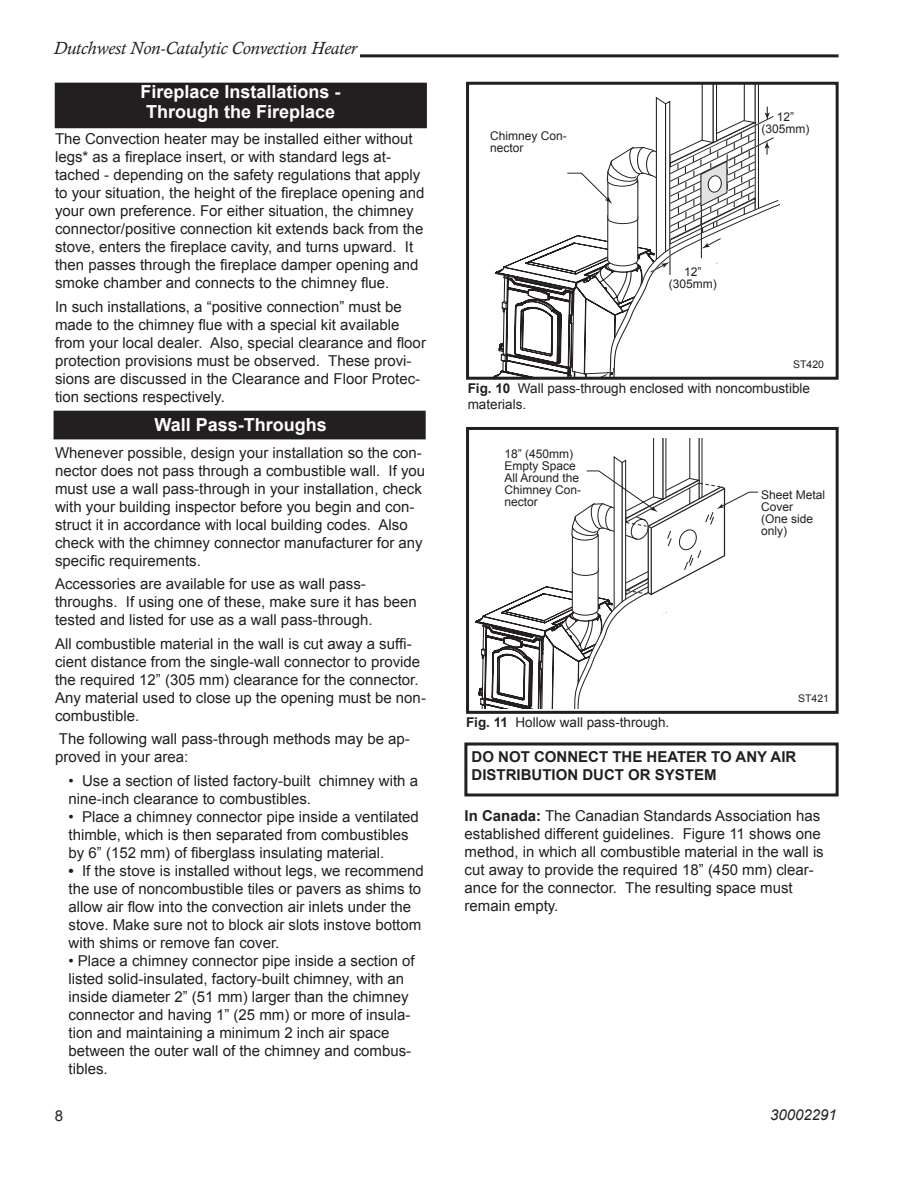
<style>
.page{position:relative;width:918px;height:1188px;background:#fff}
.page>*{position:absolute;margin:0;border:0;box-sizing:border-box;transform-origin:0 0}
.t1{font:700 18px/19.5px "Arial";color:#fff;text-align:center}
.t2{font:italic 18px "Calisto";color:#231f20}
.t3{font:15px/18px "Arial";color:#231f20}
.t4{font:700 15px/18px "Arial";color:#231f20}
.t5{font:italic 15px "Arial";color:#231f20}
.t6{font:13.5px/16.2px "Arial";color:#231f20}
.t7{font:12px/12px "Arial";color:#231f20}
.t8{font:11.85px/14.2px "Helvetica";color:#231f20}
.t9{font:10.5px "Arial";color:#231f20}
.s1{font-weight:700}
</style>
<div class="page">
<hr style="left:360px;top:54px;width:479px;height:3px;background:#231f20">
<div style="left:54px;top:411px;width:371px;height:28px;background:#231f20"></div>
<div style="left:56px;top:83px;width:370px;height:45px;background:#231f20"></div>
<div style="left:464px;top:742px;width:375px;height:54px;border:3px solid #231f20"></div>
<svg style="left:494px;top:86px;width:286px;height:290px"></svg>
<div style="left:466px;top:82px;width:373px;height:298px;border:3px solid #231f20"></div>
<svg style="left:475px;top:439px;width:283px;height:270px"></svg>
<div style="left:466px;top:427px;width:373px;height:287px;border:3px solid #231f20"></div>
<p class="t2" style="left:54px;top:38px;width:305px">Dutchwest Non-Catalytic Convection Heater</p>
<p class="t1" style="left:140px;top:82px;width:202px">Fireplace Installations -<br>Through the Fireplace</p>
<p class="t3" style="left:55px;top:130px;width:371px">The Convection heater may be installed either without legs* as a fireplace insert, or with standard legs at&shy;tached - depending on the safety regulations that apply to your situation, the height of the fireplace opening and your own preference. For either situation, the chimney connector/positive connection kit extends back from the stove, enters the fireplace cavity, and turns upward. It then passes through the fireplace damper opening and smoke chamber and connects to the chimney flue.</p>
<p class="t3" style="left:55px;top:297px;width:372px">In such installations, a “positive connection” must be made to the chimney flue with a special kit available from your local dealer. Also, special clearance and floor protection provisions must be observed. These provi&shy;sions are discussed in the Clearance and Floor Protec&shy;tion sections respectively.</p>
<p class="t1" style="left:154px;top:415px;width:174px">Wall Pass-Throughs</p>
<p class="t3" style="left:55px;top:444px;width:372px">Whenever possible, design your installation so the con&shy;nector does not pass through a combustible wall. If you must use a wall pass-through in your installation, check with your building inspector before you begin and con&shy;struct it in accordance with local building codes. Also check with the chimney connector manufacturer for any specific requirements.</p>
<p class="t3" style="left:55px;top:575px;width:363px">Accessories are available for use as wall pass&shy;throughs. If using one of these, make sure it has been tested and listed for use as a wall pass-through.</p>
<p class="t3" style="left:55px;top:635px;width:372px">All combustible material in the wall is cut away a suffi&shy;cient distance from the single-wall connector to provide the required 12” (305 mm) clearance for the connector.<br>Any material used to close up the opening must be non&shy;combustible.</p>
<p class="t3" style="left:55px;top:730px;width:356px">The following wall pass-through methods may be ap&shy;proved in your area:</p>
<p class="t3" style="left:69px;top:771px;width:351px">• Use a section of listed factory-built chimney with a nine-inch clearance to combustibles.</p>
<p class="t3" style="left:69px;top:807px;width:352px">• Place a chimney connector pipe inside a ventilated thimble, which is then separated from combustibles by 6” (152 mm) of fiberglass insulating material.</p>
<p class="t3" style="left:69px;top:861px;width:357px"><span class="s1">•</span> If the stove is installed without legs, we recommend the use of noncombustible tiles or pavers as shims to allow air flow into the convection air inlets under the stove. Make sure not to block air slots instove bottom with shims or remove fan cover.</p>
<p class="t3" style="left:69px;top:951px;width:348px">• Place a chimney connector pipe inside a section of listed solid-insulated, factory-built chimney, with an inside diameter 2” (51 mm) larger than the chimney connector and having 1” (25 mm) or more of insula&shy;tion and maintaining a minimum 2 inch air space between the outer wall of the chimney and combus&shy;tibles.</p>
<p class="t3" style="left:55px;top:1107px;width:10px">8</p>
<p class="t7" style="left:490px;top:130px;width:78px">Chimney Con&shy;nector</p>
<p class="t7" style="left:762px;top:111px;width:50px;text-align:center">12” (305mm)</p>
<p class="t7" style="left:669px;top:266px;width:49px;text-align:center">12” (305mm)</p>
<p class="t9" style="left:793px;top:358px;width:32px">ST420</p>
<p class="t6" style="left:468px;top:380px;width:344px"><span class="s1">Fig. 10</span> Wall pass-through enclosed with noncombustible materials.</p>
<p class="t7" style="left:505px;top:448px;width:78px">18” (450mm)<br>Empty Space<br>All Around the<br>Chimney Con&shy;nector</p>
<p class="t6" style="left:466px;top:714px;width:205px"><span class="s1">Fig. 11</span> Hollow wall pass-through.</p>
<p class="t7" style="left:761px;top:489px;width:66px">Sheet Metal<br>Cover<br>(One side only)</p>
<p class="t9" style="left:798px;top:692px;width:32px">ST421</p>
<p class="t4" style="left:472px;top:748px;width:326px">DO NOT CONNECT THE HEATER TO ANY AIR<br>DISTRIBUTION DUCT OR SYSTEM</p>
<p class="t3" style="left:465px;top:807px;width:361px"><span class="s1">In Canada:</span> The Canadian Standards Association has established different guidelines. Figure 11 shows one method, in which all combustible material in the wall is cut away to provide the required 18” (450 mm) clear&shy;ance for the connector. The resulting space must remain empty.</p>
<p class="t8" style="left:636px;top:826px;width:133px">ST421<br>hollow wall pass through<br>6/2/04 djt</p>
<p class="t5" style="left:770px;top:1106px;width:68px">30002291</p>
</div>
